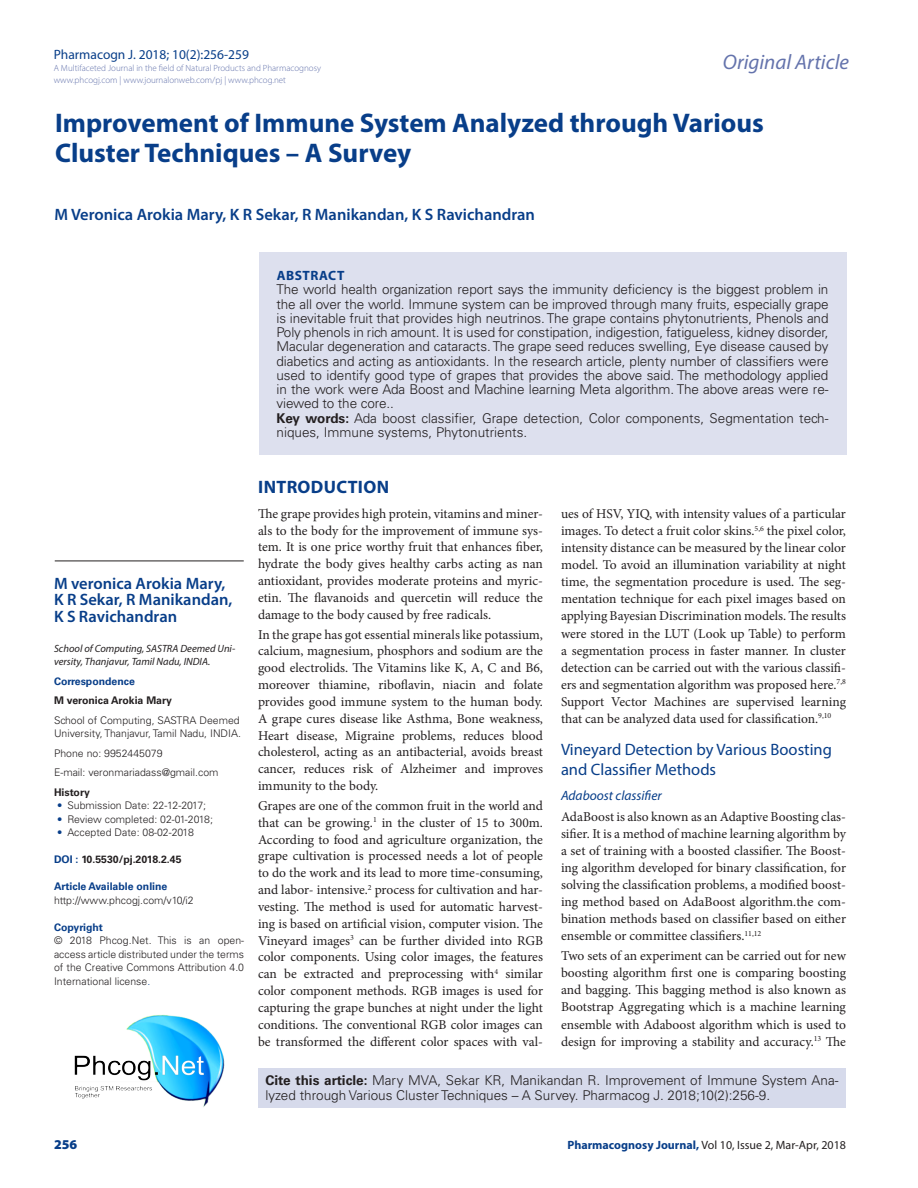
<style>
.page{position:relative;width:918px;height:1188px;background:#fff}
.page>*{position:absolute;margin:0;border:0;box-sizing:border-box;transform-origin:0 0}
.CT{font:700 27px/30px "Myriad Pro";color:#083e89}
.t1{font:italic 21px "Myriad Pro";color:#6473ac}
._1_HD{font:700 18px "Myriad Pro";letter-spacing:.02em;color:#083e89}
.CA{font:600 16.5px/16.5px "Myriad Pro";color:#083e89}
._2_HD{font:16.5px/20.1px "Myriad Pro";color:#083e89}
.TXT{font:13.5px/16.8px "Minion Pro";color:#231f20;text-align:justify}
.ABS_TXT{font:300 13.5px/14.2px "Univers LT Std";color:#231f20}
.t2{font:13.5px "Myriad Pro";color:#083e89}
._3_HD{font:italic 13.5px "Myriad Pro";color:#083e89}
.ABS_HD{font:700 13.5px "Myriad Pro";letter-spacing:.04em;color:#083e89}
.RRH{font:900 13.5px "Myriad Pro";color:#083e89}
.RRH-2{font:12px "Myriad Pro";color:#231f20}
.ABS_AU_ADD{font:300 10.5px/13.5px "Univers LT Std";color:#231f20}
.CA_Aff{font:italic 10.5px/13.5px "Myriad Pro";color:#231f20}
.ABS_AU_ADD-2{font:700 10.5px "Univers LT Std";color:#231f20}
.ABS_AU_ADD-3{font:700 10.5px "Univers LT Std";color:#083e89}
.ABS_TXT-2{font:700 10.5px "Univers LT Std";color:#083e89}
.t3{font:300 9px/12px "Myriad Pro";color:#6473ac}
.s1{font-weight:700}
.s2{color:#083e89}
.s3{font-weight:700;color:#083e89}
</style>
<div class="page">
<hr style="left:55px;top:561px;width:189px;height:1px;background:#231f20">
<img style="left:74px;top:1015px;width:150px;height:92px">
<div style="left:259px;top:252px;width:588px;height:203px;background:#dde0ee"></div>
<div style="left:258px;top:1068px;width:588px;height:39px;background:#d6daeb"></div>
<p class="t2" style="left:54px;top:46px;width:197px">Pharmacogn J. 2018; 10(2):256-259</p>
<p class="t3" style="left:54px;top:62px;width:269px">A Multifaceted Journal in the field of Natural Products and Pharmacognosy www.phcogj.com | www.journalonweb.com/pj | www.phcog.net</p>
<h2 class="t1" style="left:723px;top:49px;width:128px">Original Article</h2>
<p class="CT" style="left:55px;top:107px;width:710px">Improvement of Immune System Analyzed through Various<br>Cluster Techniques – A Survey</p>
<p class="CA" style="left:55px;top:205px;width:482px">M Veronica Arokia Mary, K R Sekar, R Manikandan, K S Ravichandran</p>
<p class="ABS_HD" style="left:277px;top:267px;width:69px">ABSTRACT</p>
<p class="ABS_TXT" style="left:277px;top:282px;width:554px;text-align:justify">The world health organization report says the immunity deficiency is the biggest problem in the all over the world. Immune system can be improved through many fruits, especially grape is inevitable fruit that provides high neutrinos. The grape contains phytonutrients, Phenols and Poly phenols in rich amount. It is used for constipation, indigestion, fatigueless, kidney disorder, Macular degeneration and cataracts. The grape seed reduces swelling, Eye disease caused by diabetics and acting as antioxidants. In the research article, plenty number of classifiers were used to identify good type of grapes that provides the above said. The methodology applied in the work were Ada Boost and Machine learning Meta algorithm. The above areas were re&shy;viewed to the core..</p>
<p class="ABS_TXT" style="left:277px;top:411px;width:553px"><span class="s1">Key words:</span> Ada boost classifier, Grape detection, Color components, Segmentation tech&shy;niques, Immune systems, Phytonutrients.</p>
<p class="CA" style="left:54px;top:574px;width:180px">M veronica Arokia Mary,<br>K R Sekar, R Manikandan,<br>K S Ravichandran</p>
<p class="CA_Aff" style="left:54px;top:641px;width:183px">School of Computing, SASTRA Deemed Uni&shy;versity, Thanjavur, Tamil Nadu, INDIA.</p>
<p class="ABS_TXT-2" style="left:54px;top:675px;width:82px">Correspondence</p>
<p class="ABS_AU_ADD-2" style="left:54px;top:694px;width:120px">M veronica Arokia Mary</p>
<p class="ABS_AU_ADD" style="left:54px;top:713px;width:189px">School of Computing, SASTRA Deemed<br>University, Thanjavur, Tamil Nadu, INDIA.</p>
<p class="ABS_AU_ADD" style="left:54px;top:746px;width:110px">Phone no: 9952445079</p>
<p class="ABS_AU_ADD" style="left:54px;top:766px;width:166px">E-mail: veronmariadass@gmail.com</p>
<p class="ABS_AU_ADD-2" style="left:54px;top:786px;width:37px">History</p>
<p class="ABS_AU_ADD" style="left:57px;top:799px;width:151px"><span class="s2">•</span> Submission Date: 22-12-2017;</p>
<p class="ABS_AU_ADD" style="left:57px;top:812px;width:157px"><span class="s2">•</span> Review completed: 02-01-2018;</p>
<p class="ABS_AU_ADD" style="left:57px;top:826px;width:138px"><span class="s2">•</span> Accepted Date: 08-02-2018</p>
<p class="ABS_AU_ADD-2" style="left:54px;top:853px;width:129px"><span class="s2">DOI :</span> 10.5530/pj.2018.2.45</p>
<p class="ABS_AU_ADD-3" style="left:54px;top:880px;width:115px">Article Available online</p>
<p class="ABS_AU_ADD" style="left:54px;top:893px;width:141px">http://www.phcogj.com/v10/i2</p>
<p class="ABS_AU_ADD-3" style="left:54px;top:921px;width:50px">Copyright</p>
<p class="ABS_AU_ADD" style="left:54px;top:934px;width:192px;text-align:justify">© 2018 Phcog.Net. This is an open&shy;access article distributed under the terms of the Creative Commons Attribution 4.0<br>International license<span class="s2">.</span></p>
<p class="_1_HD" style="left:258px;top:476px;width:132px">INTRODUCTION</p>
<p class="TXT" style="left:258px;top:505px;width:287px">The grape provides high protein, vitamins and miner&shy;als to the body for the improvement of immune sys&shy;tem. It is one price worthy fruit that enhances fiber, hydrate the body gives healthy carbs acting as nan antioxidant, provides moderate proteins and myric&shy;etin. The flavanoids and quercetin will reduce the damage to the body caused by free radicals.</p>
<p class="TXT" style="left:258px;top:626px;width:287px">In the grape has got essential minerals like potassium, calcium, magnesium, phosphors and sodium are the good electrolids. The Vitamins like K, A, C and B6, moreover thiamine, riboflavin, niacin and folate provides good immune system to the human body.<br>A grape cures disease like Asthma, Bone weakness, Heart disease, Migraine problems, reduces blood cholesterol, acting as an antibacterial, avoids breast cancer, reduces risk of Alzheimer and improves immunity to the body.</p>
<p class="TXT" style="left:258px;top:797px;width:287px">Grapes are one of the common fruit in the world and that can be growing.<sup>1</sup> in the cluster of 15 to 300m.<br>According to food and agriculture organization, the grape cultivation is processed needs a lot of people to do the work and its lead to more time-consuming, and labor- intensive.<sup>2</sup> process for cultivation and har&shy;vesting. The method is used for automatic harvest&shy;ing is based on artificial vision, computer vision. The Vineyard images<sup>3</sup> can be further divided into RGB color components. Using color images, the features can be extracted and preprocessing with<sup>4</sup> similar color component methods. RGB images is used for capturing the grape bunches at night under the light conditions. The conventional RGB color images can be transformed the different color spaces with val-</p>
<p class="TXT" style="left:561px;top:505px;width:287px">ues of HSV, YIQ, with intensity values of a particular images. To detect a fruit color skins.<sup>5,6</sup> the pixel color, intensity distance can be measured by the linear color model. To avoid an illumination variability at night time, the segmentation procedure is used. The seg&shy;mentation technique for each pixel images based on applying Bayesian Discrimination models. The results were stored in the LUT (Look up Table) to perform a segmentation process in faster manner. In cluster detection can be carried out with the various classifi&shy;ers and segmentation algorithm was proposed here.<sup>7,8<br></sup>Support Vector Machines are supervised learning that can be analyzed data used for classification.<sup>9,10</sup></p>
<p class="_2_HD" style="left:561px;top:739px;width:272px">Vineyard Detection by Various Boosting and Classifier Methods</p>
<p class="_3_HD" style="left:561px;top:788px;width:102px">Adaboost classifier</p>
<p class="TXT" style="left:561px;top:808px;width:287px">AdaBoost is also known as an Adaptive Boosting clas&shy;sifier. It is a method of machine learning algorithm by a set of training with a boosted classifier. The Boost&shy;ing algorithm developed for binary classification, for solving the classification problems, a modified boost&shy;ing method based on AdaBoost algorithm.the com&shy;bination methods based on classifier based on either ensemble or committee classifiers.<sup>11,12</sup></p>
<p class="TXT" style="left:561px;top:947px;width:287px">Two sets of an experiment can be carried out for new boosting algorithm first one is comparing boosting and bagging. This bagging method is also known as Bootstrap Aggregating which is a machine learning ensemble with Adaboost algorithm which is used to design for improving a stability and accuracy.<sup>13</sup> The</p>
<p class="ABS_TXT" style="left:266px;top:1073px;width:574px"><span class="s1">Cite this article:</span> Mary MVA, Sekar KR, Manikandan R. Improvement of Immune System Ana&shy;lyzed through Various Cluster Techniques – A Survey. Pharmacog J. 2018;10(2):256-9.</p>
<p class="RRH" style="left:54px;top:1136px;width:25px">256</p>
<p class="RRH-2" style="left:567px;top:1138px;width:280px"><span class="s3">Pharmacognosy Journal,</span> Vol 10, Issue 2, Mar-Apr, 2018</p>
</div>
